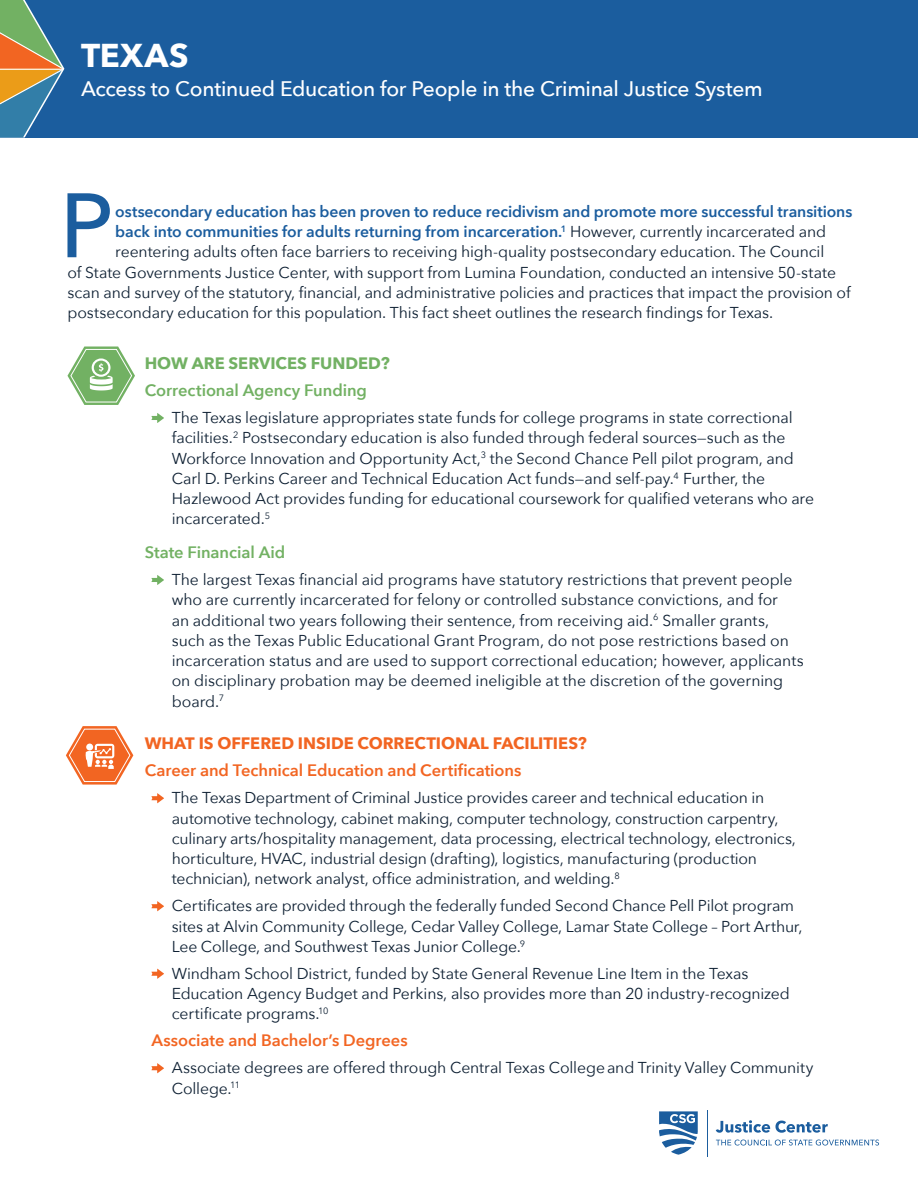
<style>
.page{position:relative;width:918px;height:1188px;background:#fff}
.page>*{position:absolute;margin:0;border:0;box-sizing:border-box;transform-origin:0 0}
.t1{font:500 90.3px "Avenir Next";color:#1b5d9e}
.t2{font:700 33px "Avenir Next";letter-spacing:.01em;color:#fff}
.t3{font:500 21px "Avenir Next";letter-spacing:-.015em;color:#fff}
.Bullets{font:600 16.5px "Avenir Next";letter-spacing:-.005em;color:#f26522}
.t4{font:600 16.5px "Avenir Next";letter-spacing:-.005em;color:#72b163}
.t5{font:700 16.5px "Avenir Next";letter-spacing:-.005em;color:#f26522}
.t6{font:700 16.5px "Avenir Next";color:#72b163}
.Bullets-2{font:15.75px/20.2px "Avenir Next";letter-spacing:-.01em;color:#0d1f32}
.t7{font:600 15.75px "Avenir Next";letter-spacing:-.005em;color:#1b5d9e}
.s1{font-weight:400;color:#0d1f32}
</style>
<div class="page">
<div style="left:0;top:0;width:918px;height:138px;background:#1b5d9e"></div>
<svg style="left:0;top:0;width:65px;height:138px"></svg>
<svg style="left:66px;top:726px;width:67px;height:59px"></svg>
<svg style="left:68px;top:347px;width:67px;height:58px"></svg>
<svg style="left:716px;top:1120px;width:112px;height:13px"></svg>
<svg style="left:716px;top:1140px;width:163px;height:6px"></svg>
<svg style="left:659px;top:1111px;width:39px;height:44px"></svg>
<hr style="left:707px;top:1110px;width:1px;height:46px;background:#1b5d9e">
<svg style="left:151px;top:413px;width:13px;height:10px"></svg>
<svg style="left:151px;top:575px;width:13px;height:10px"></svg>
<svg style="left:151px;top:793px;width:13px;height:10px"></svg>
<svg style="left:151px;top:901px;width:13px;height:10px"></svg>
<svg style="left:151px;top:969px;width:13px;height:10px"></svg>
<svg style="left:151px;top:1063px;width:13px;height:10px"></svg>
<p class="t2" style="left:81px;top:27px;width:109px">TEXAS</p>
<p class="t3" style="left:81px;top:70px;width:683px">Access to Continued Education for People in the Criminal Justice System</p>
<p class="t1" style="left:60px;top:149px;width:55px">P</p>
<p class="t7" style="left:115px;top:198px;width:739px">ostsecondary education has been proven to reduce recidivism and promote more successful transitions</p>
<p class="t7" style="left:115px;top:218px;width:712px">back into communities for adults returning from incarceration.<sup>1</sup> <span class="s1">However, currently incarcerated and</span></p>
<p class="Bullets-2" style="left:115px;top:241px;width:711px">reentering adults often face barriers to receiving high-quality postsecondary education. The Council</p>
<p class="Bullets-2" style="left:68px;top:261px;width:770px">of State Governments Justice Center, with support from Lumina Foundation, conducted an intensive 50-state</p>
<p class="Bullets-2" style="left:68px;top:281px;width:785px">scan and survey of the statutory, financial, and administrative policies and practices that impact the provision of</p>
<p class="Bullets-2" style="left:68px;top:302px;width:707px">postsecondary education for this population. This fact sheet outlines the research findings for Texas.</p>
<p class="t6" style="left:145px;top:349px;width:247px">HOW ARE SERVICES FUNDED?</p>
<p class="t4" style="left:145px;top:376px;width:224px">Correctional Agency Funding</p>
<p class="Bullets-2" style="left:172px;top:407px;width:644px">The Texas legislature appropriates state funds for college programs in state correctional facilities.<sup>2</sup> Postsecondary education is also funded through federal sources—such as the Workforce Innovation and Opportunity Act,<sup>3</sup> the Second Chance Pell pilot program, and Carl D. Perkins Career and Technical Education Act funds—and self-pay.<sup>4</sup> Further, the Hazlewood Act provides funding for educational coursework for qualified veterans who are incarcerated.<sup>5</sup></p>
<p class="t4" style="left:145px;top:538px;width:142px">State Financial Aid</p>
<p class="Bullets-2" style="left:172px;top:569px;width:634px">The largest Texas financial aid programs have statutory restrictions that prevent people who are currently incarcerated for felony or controlled substance convictions, and for<br>an additional two years following their sentence, from receiving aid.<sup>6</sup> Smaller grants, such as the Texas Public Educational Grant Program, do not pose restrictions based on incarceration status and are used to support correctional education; however, applicants on disciplinary probation may be deemed ineligible at the discretion of the governing board.<sup>7</sup></p>
<p class="t5" style="left:145px;top:729px;width:444px">WHAT IS OFFERED INSIDE CORRECTIONAL FACILITIES?</p>
<p class="Bullets" style="left:145px;top:756px;width:378px">Career and Technical Education and Certifications</p>
<p class="Bullets-2" style="left:172px;top:787px;width:626px">The Texas Department of Criminal Justice provides career and technical education in automotive technology, cabinet making, computer technology, construction carpentry, culinary arts/hospitality management, data processing, electrical technology, electronics, horticulture, HVAC, industrial design (drafting), logistics, manufacturing (production technician), network analyst, office administration, and welding.<sup>8</sup></p>
<p class="Bullets-2" style="left:172px;top:895px;width:632px">Certificates are provided through the federally funded Second Chance Pell Pilot program sites at Alvin Community College, Cedar Valley College, Lamar State College – Port Arthur,<br>Lee College, and Southwest Texas Junior College.<sup>9</sup></p>
<p class="Bullets-2" style="left:172px;top:962px;width:620px">Windham School District, funded by State General Revenue Line Item in the Texas<br>Education Agency Budget and Perkins, also provides more than 20 industry-recognized certificate programs.<sup>10</sup></p>
<p class="Bullets" style="left:151px;top:1026px;width:258px">Associate and Bachelor’s Degrees</p>
<p class="Bullets-2" style="left:172px;top:1057px;width:643px">Associate degrees are offered through Central Texas Collegeand Trinity Valley Community<br>College.<sup>11</sup></p>
</div>
